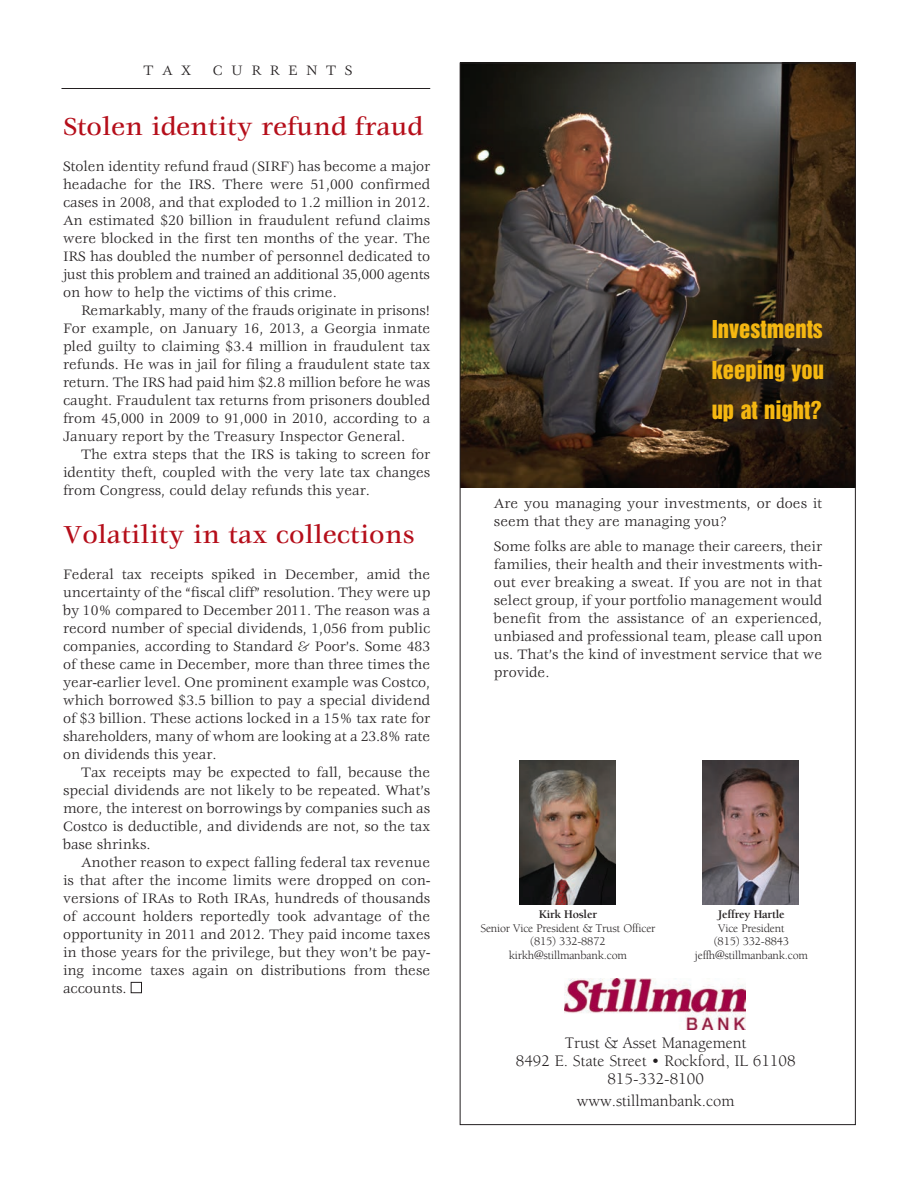
<style>
.page{position:relative;width:918px;height:1188px;background:#fff}
.page>*{position:absolute;margin:0;border:0;box-sizing:border-box;transform-origin:0 0}
.t1{font:500 27px "Veljovic";color:#b50e1a}
.t2{font:22.5px/40.5px "Helvetica Inserat Cyr Upright";color:#f5b711;text-align:justify}
.t3{font:16.5px/18px "Berkeley";color:#231f20;text-align:center}
.t4{font:15px/18px "Veljovic";color:#231f20;text-align:justify}
.t5{font:15px "Veljovic";letter-spacing:.58em;color:#231f20}
.t6{font:12px/13.5px "Berkeley";letter-spacing:-.015em;color:#231f20;text-align:center}
.t7{font:700 12px "Berkeley";letter-spacing:-.015em;color:#231f20}
</style>
<div class="page">
<img style="left:565px;top:978px;width:181px;height:51px">
<img style="left:519px;top:760px;width:97px;height:144px">
<img style="left:702px;top:760px;width:97px;height:144px">
<hr style="left:62px;top:88px;width:368px;height:1px;background:#231f20">
<div style="left:131px;top:982px;width:11px;height:11px;border:1px solid #231f20"></div>
<img style="left:460px;top:62px;width:396px;height:426px">
<div style="left:715px;top:323px;width:127px;height:118px;background:#231f20;opacity:.75"></div>
<p class="t4" style="left:143px;top:62px;width:49px">tax</p>
<p class="t5" style="left:213px;top:62px;width:141px">currents</p>
<h1 class="t1" style="left:63px;top:112px;width:361px">Stolen identity refund fraud</h1>
<p class="t4" style="left:63px;top:158px;width:369px">Stolen identity refund fraud (SIRF) has become a major headache for the IRS . There were 51,000 confirmed cases in 2008, and that exploded to 1.2 million in 2012.<br>An estimated $20 billion in fraudulent refund claims were blocked in the first ten months of the year. The IRS has doubled the number of personnel dedicated to just this problem and trained an additional 35,000 agents on how to help the victims of this crime.</p>
<p class="t4" style="left:63px;top:302px;width:369px;text-indent:18px">Remarkably, many of the frauds originate in prisons!<br>For example, on January 16, 2013, a Georgia inmate pled guilty to claiming $3.4 million in fraudulent tax refunds. He was in jail for filing a fraudulent state tax return. The IRS had paid him $2.8 million before he was caught. Fraudulent tax returns from prisoners doubled from 45,000 in 2009 to 91,000 in 2010, according to a January report by the Treasury Inspector General.</p>
<p class="t4" style="left:63px;top:446px;width:369px;text-indent:18px">The extra steps that the IRS is taking to screen for identity theft, coupled with the very late tax changes from Congress, could delay refunds this year.</p>
<h1 class="t1" style="left:63px;top:520px;width:353px">Volatility in tax collections</h1>
<p class="t4" style="left:63px;top:566px;width:369px">Federal tax receipts spiked in December, amid the uncertainty of the “fiscal cliff” resolution. They were up by 10% compared to December 2011. The reason was a record number of special dividends, 1,056 from public companies, according to Standard &amp; Poor’s. Some 483 of these came in December, more than three times the year-earlier level. One prominent example was Costco, which borrowed $3.5 billion to pay a special dividend of $3 billion. These actions locked in a 15% tax rate for shareholders, many of whom are looking at a 23.8% rate on dividends this year.</p>
<p class="t4" style="left:63px;top:764px;width:369px;text-indent:18px">Tax receipts may be expected to fall, because the special dividends are not likely to be repeated. What’s more, the interest on borrowings by companies such as Costco is deductible, and dividends are not, so the tax base shrinks.</p>
<p class="t4" style="left:63px;top:854px;width:369px;text-indent:18px">Another reason to expect falling federal tax revenue is that after the income limits were dropped on con&shy;versions of IRAs to Roth IRAs, hundreds of thousands of account holders reportedly took advantage of the opportunity in 2011 and 2012. They paid income taxes in those years for the privilege, but they won’t be pay&shy;ing income taxes again on distributions from these accounts.</p>
<h2 class="t2" style="left:712px;top:309px;width:114px">Investments keeping you up at night?</h2>
<p class="t4" style="left:494px;top:495px;width:330px">Are you managing your investments, or does it seem that they are managing you?</p>
<p class="t4" style="left:494px;top:538px;width:330px">Some folks are able to manage their careers, their families, their health and their investments with&shy;out ever breaking a sweat. If you are not in that select group, if your portfolio management would benefit from the assistance of an experienced, unbiased and professional team, please call upon us. That’s the kind of investment service that we provide.</p>
<p class="t7" style="left:539px;top:908px;width:60px">Kirk Hosler</p>
<p class="t6" style="left:480px;top:921px;width:177px">Senior Vice President &amp; Trust Officer (815) 332-8872 kirkh@stillmanbank.com</p>
<p class="t7" style="left:718px;top:908px;width:68px">Jeffrey Hartle</p>
<p class="t6" style="left:695px;top:921px;width:115px">Vice President<br>(815) 332-8843 jeffh@stillmanbank.com</p>
<p class="t3" style="left:516px;top:1034px;width:281px">Trust &amp; Asset Management<br>8492 E. State Street • Rockford, IL 61108<br>815-332-8100</p>
<p class="t3" style="left:577px;top:1092px;width:159px">www.stillmanbank.com</p>
</div>
